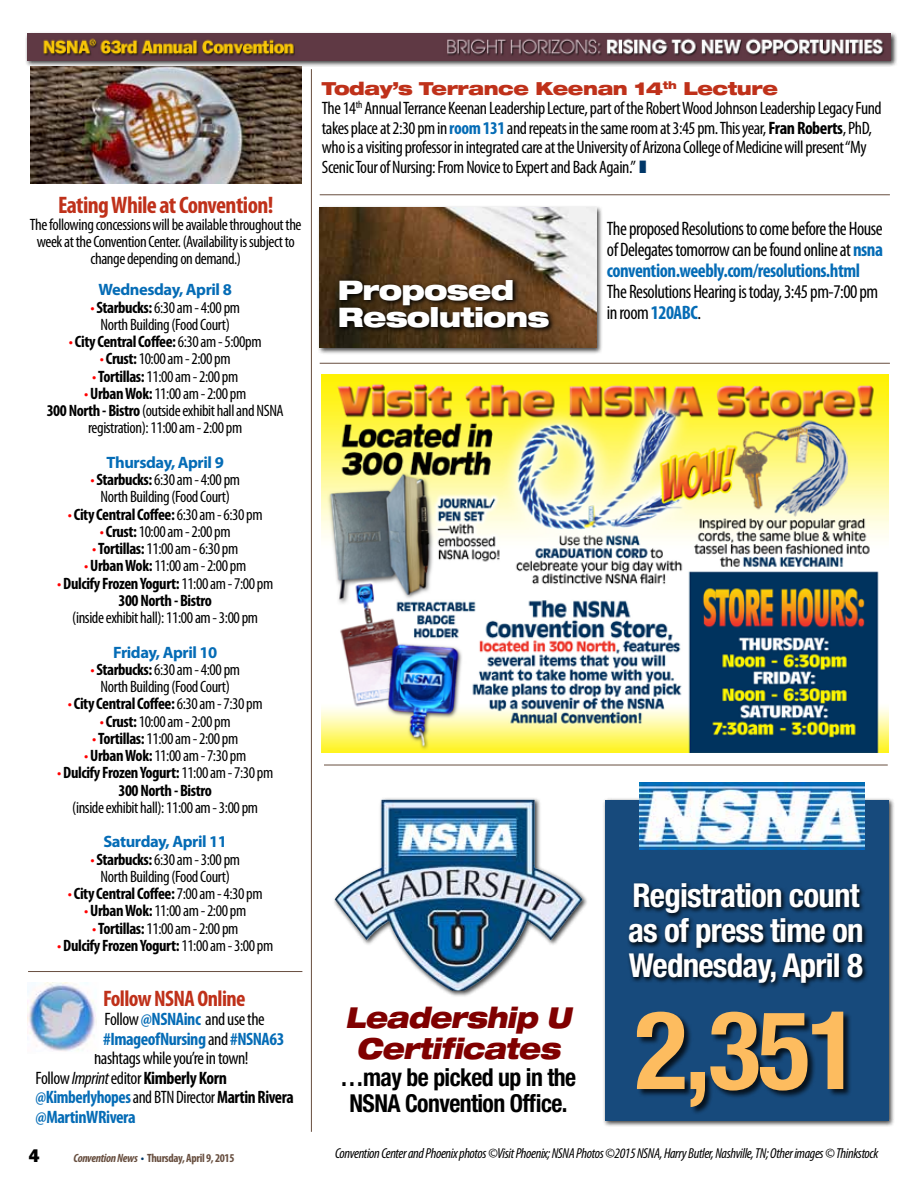
<style>
.page{position:relative;width:918px;height:1188px;background:#fff}
.page>*{position:absolute;margin:0;border:0;box-sizing:border-box;transform-origin:0 0}
.t1{font:700 condensed 109.35px "Helvetica Neue";color:#fdbc5f}
.t2{font:700 condensed 33px "Helvetica Neue";letter-spacing:-.025em;color:#fff}
.t3{font:italic 900 expanded 28.8px "Helvetica Neue";letter-spacing:-.025em;color:#800000;scale:.88 1}
.t4{font:900 expanded 27px/27px "Helvetica Neue";letter-spacing:-.03em;color:#fff}
.t5{font:700 condensed 24.75px "Helvetica Neue";letter-spacing:-.025em;color:#000;scale:.96 1}
.t6{font:700 condensed 24px "Myriad Pro";letter-spacing:-.025em;color:#bf311a}
.t7{font:700 condensed 22.5px "Myriad Pro";letter-spacing:-.025em;color:#bf311a}
.t8{font:condensed 19.5px/21px "Myriad Pro";letter-spacing:-.025em;color:#000}
.t9{font:700 condensed 19.5px "Myriad Pro";letter-spacing:-.025em;color:#056cb6}
.t10{font:condensed 18px/19.5px "Myriad Pro";letter-spacing:-.025em;color:#000}
.t11{font:700 condensed 18px/19.5px "Myriad Pro";letter-spacing:-.025em;color:#056cb6;scale:.96 1}
.t12{font:900 expanded 18px "Helvetica Neue";letter-spacing:-.025em;color:#bf311a}
.t13{font:700 condensed 18px "Myriad Pro";letter-spacing:-.025em;color:#056cb6}
.t14{font:900 18px "Franklin Gothic Black S Si";color:#000}
.t15{font:condensed 16.5px/17.2px "Myriad Pro";letter-spacing:-.025em;color:#000;text-align:center}
.t16{font:700 condensed 16.5px "Myriad Pro";letter-spacing:-.025em;color:#000}
.t17{font:700 16.5px "Myriad Pro";letter-spacing:-.025em;color:#056cb6}
.t18{font:italic condensed 14.4px "Myriad Pro";letter-spacing:-.025em;color:#000}
.t19{font:700 condensed 12px "Myriad Pro";letter-spacing:-.025em;color:#684f40}
.s1{color:#f00}
.s2{font-weight:700}
.s3{font-weight:400;color:#f00}
.s4{font-weight:400}
.s5{font-weight:700;color:#056cb6}
.s6{font-weight:400;color:#000}
.s7{font-style:italic}
.s8{color:#000}
.s9{color:#003768}
</style>
<div class="page">
<div style="left:25px;top:31px;width:873px;height:36px;background:#000;opacity:.75"></div>
<img style="left:27px;top:33px;width:864px;height:27px">
<hr style="left:311px;top:69px;width:1px;height:1063px;background:#684f40">
<hr style="left:324px;top:765px;width:564px;height:1px;background:#684f40">
<hr style="left:320px;top:363px;width:570px;height:1px;background:#684f40">
<hr style="left:320px;top:194px;width:570px;height:1px;background:#684f40">
<div style="left:317px;top:205px;width:286px;height:149px;background:#000;opacity:.75"></div>
<img style="left:320px;top:207px;width:276px;height:140px">
<svg style="left:337px;top:277px;width:219px;height:56px;background:#342310"></svg>
<hr style="left:28px;top:971px;width:274px;height:1px;background:#684f40">
<div style="left:602px;top:797px;width:293px;height:330px;background:#000;opacity:.75"></div>
<div style="left:605px;top:800px;width:283px;height:321px;background:#174a7c"></div>
<div style="left:637px;top:1012px;width:215px;height:103px;background:#000;opacity:.75"></div>
<svg style="left:628px;top:882px;width:239px;height:106px"></svg>
<img style="left:640px;top:783px;width:225px;height:67px">
<div style="left:333px;top:797px;width:256px;height:200px;background:#000;opacity:.75"></div>
<img style="left:335px;top:800px;width:59px;height:140px">
<img style="left:27px;top:983px;width:70px;height:68px">
<img style="left:30px;top:67px;width:272px;height:117px">
<img style="left:322px;top:375px;width:567px;height:378px">
<p class="t6" style="left:58px;top:190px;width:217px">Eating While at Convention!</p>
<p class="t15" style="left:30px;top:216px;width:273px">The following concessions will be available throughout the week at the Convention Center. (Availability is subject to change depending on demand.)</p>
<p class="t17" style="left:99px;top:279px;width:135px">Wednesday, April 8</p>
<p class="t15" style="left:90px;top:298px;width:151px"><span class="s1">•</span> <span class="s2">Starbucks:</span> 6:30 am - 4:00 pm</p>
<p class="t15" style="left:101px;top:316px;width:131px">North Building (Food Court)</p>
<p class="t16" style="left:69px;top:331px;width:194px"><span class="s3">•</span> City Central Coffee: <span class="s4">6:30 am - 5:00pm</span></p>
<p class="t15" style="left:100px;top:350px;width:132px"><span class="s1">•</span> <span class="s2">Crust:</span> 10:00 am - 2:00 pm</p>
<p class="t15" style="left:92px;top:367px;width:148px"><span class="s1">•</span> <span class="s2">Tortillas:</span> 11:00 am - 2:00 pm</p>
<p class="t15" style="left:84px;top:385px;width:163px"><span class="s1">•</span> <span class="s2">Urban Wok:</span> 11:00 am - 2:00 pm</p>
<p class="t15" style="left:47px;top:402px;width:239px"><span class="s2">300 North - Bistro</span> (outside exhibit hall and NSNA registration): 11:00 am - 2:00 pm</p>
<p class="t17" style="left:107px;top:452px;width:119px">Thursday, April 9</p>
<p class="t15" style="left:90px;top:471px;width:151px"><span class="s1">•</span> <span class="s2">Starbucks:</span> 6:30 am - 4:00 pm</p>
<p class="t15" style="left:101px;top:488px;width:131px">North Building (Food Court)</p>
<p class="t16" style="left:68px;top:504px;width:196px"><span class="s3">•</span> City Central Coffee: <span class="s4">6:30 am - 6:30 pm</span></p>
<p class="t15" style="left:100px;top:523px;width:132px"><span class="s1">•</span> <span class="s2">Crust:</span> 10:00 am - 2:00 pm</p>
<p class="t15" style="left:92px;top:540px;width:148px"><span class="s1">•</span> <span class="s2">Tortillas:</span> 11:00 am - 6:30 pm</p>
<p class="t15" style="left:84px;top:557px;width:163px"><span class="s1">•</span> <span class="s2">Urban Wok:</span> 11:00 am - 2:00 pm</p>
<p class="t16" style="left:57px;top:573px;width:218px"><span class="s3">•</span> Dulcify Frozen Yogurt: <span class="s4">11:00 am - 7:00 pm</span></p>
<p class="t16" style="left:118px;top:590px;width:95px">300 North - Bistro</p>
<p class="t15" style="left:72px;top:609px;width:187px">(inside exhibit hall): 11:00 am - 3:00 pm</p>
<p class="t17" style="left:113px;top:641px;width:106px">Friday, April 10</p>
<p class="t15" style="left:90px;top:661px;width:151px"><span class="s1">•</span> <span class="s2">Starbucks:</span> 6:30 am - 4:00 pm</p>
<p class="t15" style="left:101px;top:678px;width:131px">North Building (Food Court)</p>
<p class="t16" style="left:68px;top:694px;width:196px"><span class="s3">•</span> City Central Coffee: <span class="s4">6:30 am - 7:30 pm</span></p>
<p class="t15" style="left:100px;top:712px;width:132px"><span class="s1">•</span> <span class="s2">Crust:</span> 10:00 am - 2:00 pm</p>
<p class="t15" style="left:92px;top:730px;width:148px"><span class="s1">•</span> <span class="s2">Tortillas:</span> 11:00 am - 2:00 pm</p>
<p class="t15" style="left:84px;top:747px;width:163px"><span class="s1">•</span> <span class="s2">Urban Wok:</span> 11:00 am - 7:30 pm</p>
<p class="t16" style="left:57px;top:763px;width:218px"><span class="s3">•</span> Dulcify Frozen Yogurt: <span class="s4">11:00 am - 7:30 pm</span></p>
<p class="t16" style="left:118px;top:780px;width:95px">300 North - Bistro</p>
<p class="t15" style="left:72px;top:799px;width:187px">(inside exhibit hall): 11:00 am - 3:00 pm</p>
<p class="t17" style="left:103px;top:831px;width:125px">Saturday, April 11</p>
<p class="t15" style="left:90px;top:850px;width:151px"><span class="s1">•</span> <span class="s2">Starbucks:</span> 6:30 am - 3:00 pm</p>
<p class="t15" style="left:101px;top:868px;width:131px">North Building (Food Court)</p>
<p class="t16" style="left:68px;top:883px;width:196px"><span class="s3">•</span> City Central Coffee: <span class="s4">7:00 am - 4:30 pm</span></p>
<p class="t15" style="left:84px;top:902px;width:163px"><span class="s1">•</span> <span class="s2">Urban Wok:</span> 11:00 am - 2:00 pm</p>
<p class="t15" style="left:92px;top:919px;width:148px"><span class="s1">•</span> <span class="s2">Tortillas:</span> 11:00 am - 2:00 pm</p>
<p class="t16" style="left:57px;top:935px;width:218px"><span class="s3">•</span> Dulcify Frozen Yogurt: <span class="s4">11:00 am - 3:00 pm</span></p>
<p class="t7" style="left:103px;top:984px;width:144px">Follow NSNA Online</p>
<p class="t10" style="left:105px;top:1009px;width:162px">Follow <span class="s5">@NSNAinc</span> and use the</p>
<p class="t13" style="left:103px;top:1027px;width:183px">#ImageofNursing <span class="s6">and</span> #NSNA63</p>
<p class="t10" style="left:94px;top:1048px;width:156px">hashtags while you’re in town!</p>
<p class="t10" style="left:36px;top:1068px;width:193px">Follow <span class="s7">Imprint</span> editor <span class="s2">Kimberly Korn</span></p>
<p class="t11" style="left:36px;top:1087px;width:270px">@Kimberlyhopes <span class="s6">and BTN Director</span> <span class="s8">Martin Rivera </span>@MartinWRivera</p>
<p class="t14" style="left:29px;top:1145px;width:12px">4</p>
<p class="t19" style="left:73px;top:1150px;width:163px"><span class="s7">Convention News</span> <span class="s9">•</span> Thursday, April 9, 2015</p>
<p class="t12" style="left:322px;top:77px;width:458px">Today’s Terrance Keenan 14<sup>th</sup> Lecture</p>
<p class="t10" style="left:322px;top:98px;width:561px">The 14<sup>th</sup> Annual Terrance Keenan Leadership Lecture, part of the Robert Wood Johnson Leadership Legacy Fund takes place at 2:30 pm in <span class="s5">room 131</span> and repeats in the same room at 3:45 pm. This year, <span class="s2">Fran Roberts</span>, PhD, who is a visiting professor in integrated care at the University of Arizona College of Medicine will present “My Scenic Tour of Nursing: From Novice to Expert and Back Again.”</p>
<p class="t4" style="left:338px;top:275px;width:213px">Proposed<br>Resolutions</p>
<p class="t8" style="left:607px;top:218px;width:278px">The proposed Resolutions to come before the House of Delegates tomorrow can be found online at <span class="s5">nsna</span></p>
<p class="t9" style="left:607px;top:258px;width:255px">convention.weebly.com/resolutions.html</p>
<p class="t8" style="left:607px;top:281px;width:273px">The Resolutions Hearing is today, 3:45 pm-7:00 pm</p>
<p class="t8" style="left:607px;top:302px;width:96px">in room <span class="s5">120ABC</span>.</p>
<p class="t2" style="left:632px;top:875px;width:229px">Registration count</p>
<p class="t2" style="left:628px;top:910px;width:237px">as of press time on</p>
<p class="t2" style="left:629px;top:945px;width:235px">Wednesday, April 8</p>
<p class="t3" style="left:345px;top:999px;width:258px">Leadership U</p>
<p class="t3" style="left:356px;top:1030px;width:233px">Certificates</p>
<p class="t5" style="left:340px;top:1062px;width:247px">…may be picked up in the</p>
<p class="t5" style="left:350px;top:1089px;width:229px">NSNA Convention Office.</p>
<p class="t18" style="left:335px;top:1145px;width:545px">Convention Center and Phoenix photos ©Visit Phoenix; NSNA Photos ©2015 NSNA, Harry Butler, Nashville, TN; Other images © Thinkstock</p>
<p class="t1" style="left:635px;top:984px;width:227px">2,351</p>
</div>
